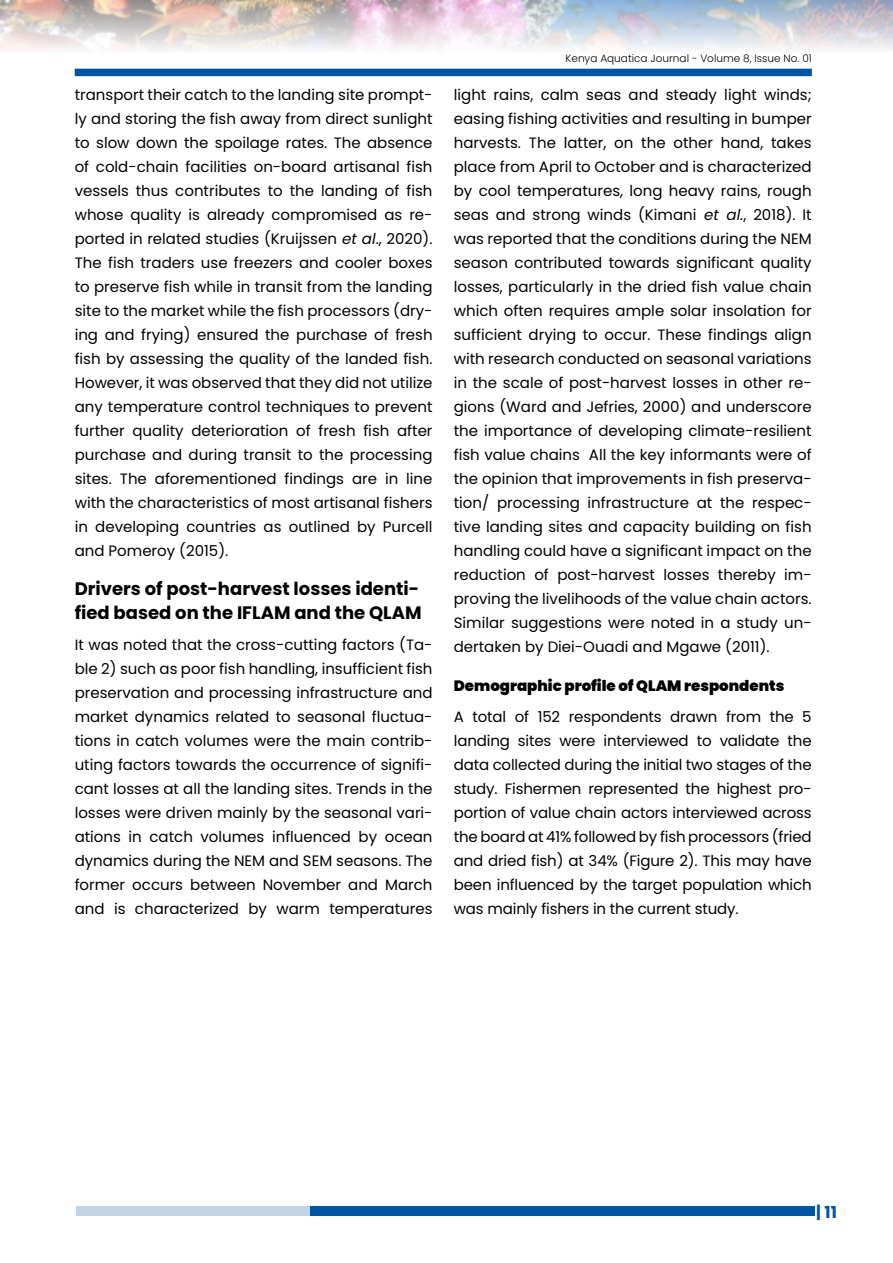
<style>
.page{position:relative;width:893px;height:1263px;background:#fff}
.page>*{position:absolute;margin:0;border:0;box-sizing:border-box;transform-origin:0 0}
.t1{font:700 18px/24px "Poppins";color:#000}
.t2{font:700 16.5px "Poppins";color:#0054a6}
.t3{font:15px/24px "Poppins";color:#000;text-align:justify}
.t4{font:900 15px "Poppins";color:#000}
.t5{font:300 10.5px "Poppins";color:#000}
.s1{font-style:italic}
</style>
<div class="page">
<img style="left:0;top:0;width:892px;height:50px">
<div style="left:75px;top:69px;width:737px;height:7px;background:#0054a6"></div>
<div style="left:76px;top:1206px;width:235px;height:10px;background:#c0d4e9"></div>
<div style="left:310px;top:1206px;width:505px;height:10px;background:#0054a6"></div>
<p class="t3" style="left:75px;top:83px;width:359px">transport their catch to the landing site prompt&shy;ly and storing the fish away from direct sunlight to slow down the spoilage rates. The absence of cold-chain facilities on-board artisanal fish vessels thus contributes to the landing of fish whose quality is already compromised as re&shy;ported in related studies (Kruijssen <span class="s1">et al</span>., 2020).<br>The fish traders use freezers and cooler boxes to preserve fish while in transit from the landing site to the market while the fish processors (dry&shy;ing and frying) ensured the purchase of fresh fish by assessing the quality of the landed fish.<br>However, it was observed that they did not utilize any temperature control techniques to prevent further quality deterioration of fresh fish after purchase and during transit to the processing sites. The aforementioned findings are in line with the characteristics of most artisanal fishers in developing countries as outlined by Purcell and Pomeroy (2015).</p>
<p class="t1" style="left:75px;top:577px;width:348px">Drivers of post-harvest losses identi&shy;fied based on the IFLAM and the QLAM</p>
<p class="t3" style="left:75px;top:633px;width:359px">It was noted that the cross-cutting factors (Ta&shy;ble 2) such as poor fish handling, insufficient fish preservation and processing infrastructure and market dynamics related to seasonal fluctua&shy;tions in catch volumes were the main contrib&shy;uting factors towards the occurrence of signifi&shy;cant losses at all the landing sites. Trends in the losses were driven mainly by the seasonal vari&shy;ations in catch volumes influenced by ocean dynamics during the NEM and SEM seasons. The former occurs between November and March and is characterized by warm temperatures</p>
<p class="t5" style="left:565px;top:53px;width:248px">Kenya Aquatica Journal - Volume 8, Issue No. 01</p>
<p class="t3" style="left:454px;top:83px;width:359px">light rains, calm seas and steady light winds; easing fishing activities and resulting in bumper harvests. The latter, on the other hand, takes place from April to October and is characterized by cool temperatures, long heavy rains, rough seas and strong winds (Kimani <span class="s1">et al.</span>, 2018). It was reported that the conditions during the NEM season contributed towards significant quality losses, particularly in the dried fish value chain which often requires ample solar insolation for sufficient drying to occur. These findings align with research conducted on seasonal variations in the scale of post-harvest losses in other re&shy;gions (Ward and Jefries, 2000) and underscore the importance of developing climate-resilient fish value chains All the key informants were of the opinion that improvements in fish preserva&shy;tion/ processing infrastructure at the respec&shy;tive landing sites and capacity building on fish handling could have a significant impact on the reduction of post-harvest losses thereby im&shy;proving the livelihoods of the value chain actors.<br>Similar suggestions were noted in a study un&shy;dertaken by Diei-Ouadi and Mgawe (2011).</p>
<p class="t4" style="left:454px;top:677px;width:332px">Demographic profile of QLAM respondents</p>
<p class="t3" style="left:454px;top:705px;width:359px">A total of 152 respondents drawn from the 5 landing sites were interviewed to validate the data collected during the initial two stages of the study. Fishermen represented the highest pro&shy;portion of value chain actors interviewed across the board at 41% followed by fish processors (fried and dried fish) at 34% (Figure 2). This may have been influenced by the target population which was mainly fishers in the current study.</p>
<p class="t2" style="left:816px;top:1202px;width:22px">| 11</p>
</div>
